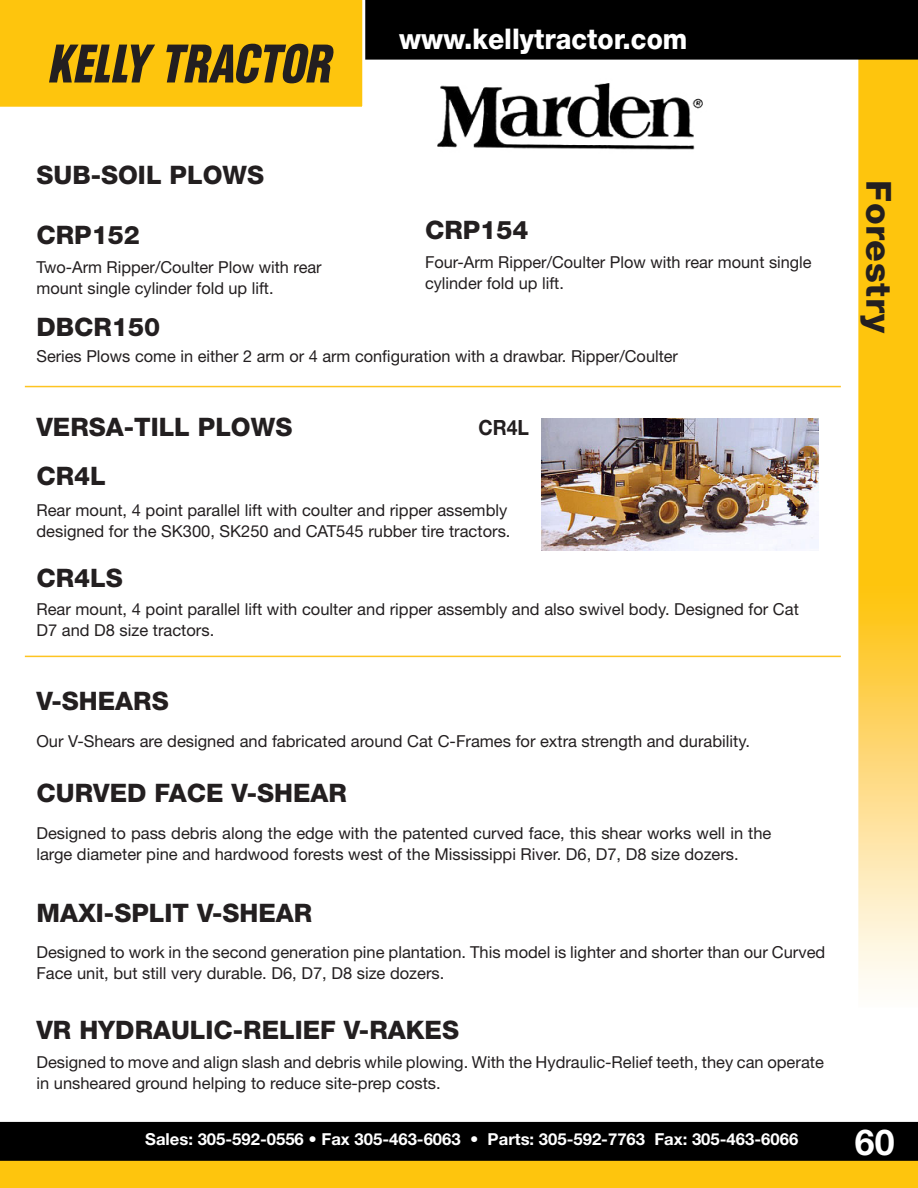
<style>
.page{position:relative;width:918px;height:1188px;background:#fff}
.page>*{position:absolute;margin:0;border:0;box-sizing:border-box;transform-origin:0 0}
.t1{font:700 35.7px "Helvetica Neue LT Std";color:#fff}
.t2{font:800 34.5px "Helvetica Neue LT Std";letter-spacing:.02em;color:#231f20}
.t3{font:800 28.5px "Helvetica Neue LT Std";color:#fff;scale:.93 1}
.t4{font:800 25.5px "Helvetica Neue LT Std";color:#231f20}
.t5{font:700 21px "Helvetica Neue LT Std";color:#231f20;scale:.92 1}
.t6{font:16.5px/21px "Helvetica Neue LT Std";color:#231f20}
.t7{font:700 16.5px "Helvetica Neue LT Std";color:#fff}
</style>
<div class="page">
<img style="left:0;top:0;width:918px;height:1188px">
<svg style="left:0;top:0;width:365px;height:110px;background:#dcad17"></svg>
<img style="left:428px;top:73px;width:284px;height:88px">
<hr style="left:25px;top:386px;width:816px;height:1px;background:#fec422">
<hr style="left:25px;top:656px;width:816px;height:1px;background:#fec422">
<img style="left:542px;top:419px;width:277px;height:131px">
<p class="t3" style="left:399px;top:22px;width:311px">www.kellytractor.com</p>
<p class="t4" style="left:36px;top:159px;width:229px">SUB-SOIL PLOWS</p>
<p class="t4" style="left:36px;top:220px;width:105px">CRP152</p>
<p class="t4" style="left:425px;top:215px;width:105px">CRP154</p>
<p class="t6" style="left:36px;top:256px;width:287px">Two-Arm Ripper/Coulter Plow with rear mount single cylinder fold up lift.</p>
<p class="t6" style="left:425px;top:251px;width:388px">Four-Arm Ripper/Coulter Plow with rear mount single cylinder fold up lift.</p>
<p class="t4" style="left:36px;top:312px;width:125px">DBCR150</p>
<p class="t6" style="left:36px;top:346px;width:643px">Series Plows come in either 2 arm or 4 arm configuration with a drawbar. Ripper/Coulter</p>
<p class="t4" style="left:36px;top:411px;width:257px">VERSA-TILL PLOWS</p>
<p class="t5" style="left:479px;top:415px;width:56px">CR4L</p>
<p class="t4" style="left:36px;top:461px;width:71px">CR4L</p>
<p class="t6" style="left:36px;top:500px;width:476px">Rear mount, 4 point parallel lift with coulter and ripper assembly designed for the SK300, SK250 and CAT545 rubber tire tractors.</p>
<p class="t4" style="left:36px;top:563px;width:88px">CR4LS</p>
<p class="t6" style="left:36px;top:599px;width:764px">Rear mount, 4 point parallel lift with coulter and ripper assembly and also swivel body. Designed for Cat<br>D7 and D8 size tractors.</p>
<p class="t4" style="left:36px;top:686px;width:134px">V-SHEARS</p>
<p class="t6" style="left:36px;top:730px;width:715px">Our V-Shears are designed and fabricated around Cat C-Frames for extra strength and durability.</p>
<p class="t4" style="left:36px;top:778px;width:312px">CURVED FACE V-SHEAR</p>
<p class="t6" style="left:36px;top:823px;width:737px">Designed to pass debris along the edge with the patented curved face, this shear works well in the large diameter pine and hardwood forests west of the Mississippi River. D6, D7, D8 size dozers.</p>
<p class="t4" style="left:36px;top:897px;width:277px">MAXI-SPLIT V-SHEAR</p>
<p class="t6" style="left:36px;top:942px;width:790px">Designed to work in the second generation pine plantation. This model is lighter and shorter than our Curved<br>Face unit, but still very durable. D6, D7, D8 size dozers.</p>
<p class="t4" style="left:36px;top:1014px;width:424px">VR HYDRAULIC-RELIEF V-RAKES</p>
<p class="t6" style="left:36px;top:1052px;width:789px">Designed to move and align slash and debris while plowing. With the Hydraulic-Relief teeth, they can operate in unsheared ground helping to reduce site-prep costs.</p>
<p class="t7" style="left:145px;top:1129px;width:655px">Sales: 305-592-0556 • Fax 305-463-6063 • Parts: 305-592-7763 Fax: 305-463-6066</p>
<p class="t2" style="left:899px;top:180px;width:154px;rotate:90deg">Forestry</p>
<p class="t1" style="left:855px;top:1120px;width:41px">60</p>
</div>
